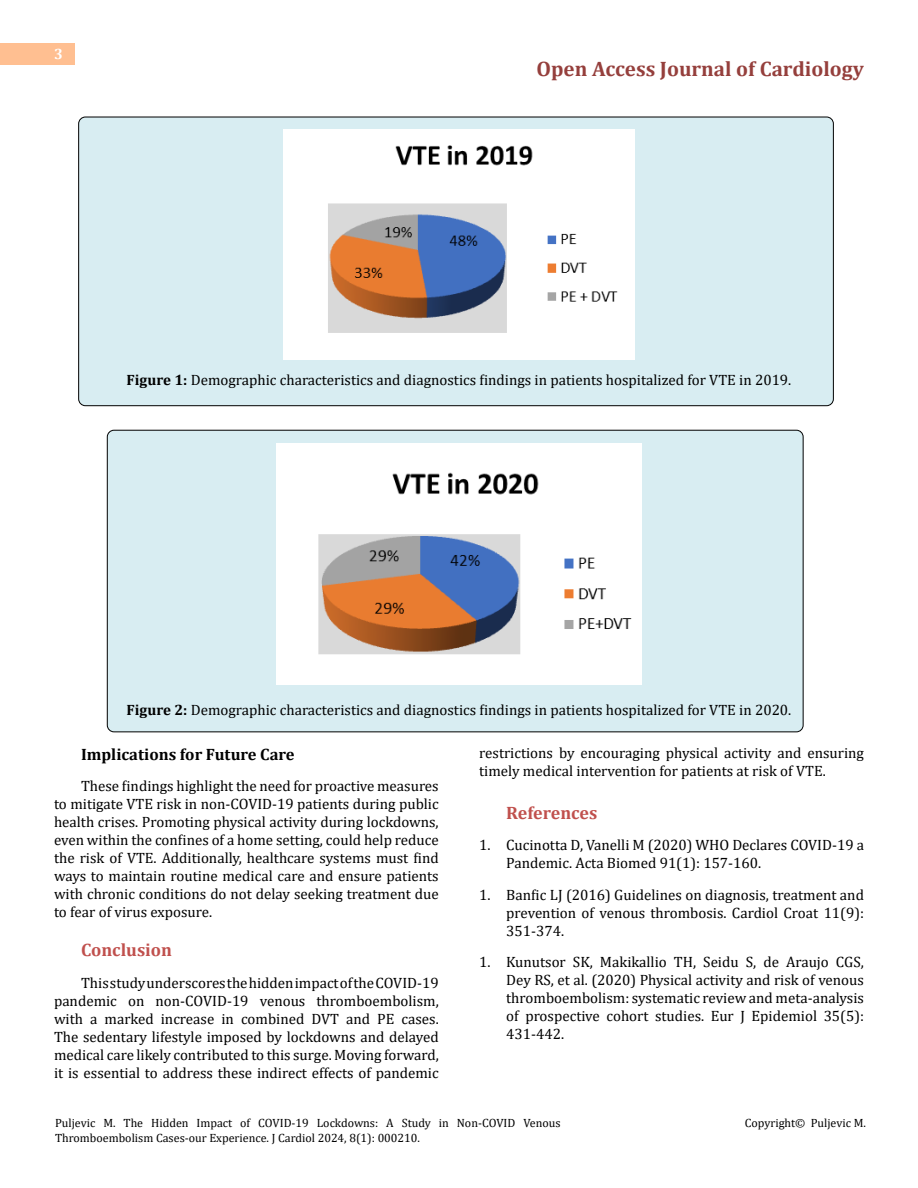
<style>
.page{position:relative;width:918px;height:1188px;background:#fff}
.page>*{position:absolute;margin:0;border:0;box-sizing:border-box;transform-origin:0 0}
.t1{font:700 21px "Cambria";color:#953f3c}
.t2{font:700 18px "Cambria";color:#c0504d}
.t3{font:700 16.5px "Cambria";color:#000}
.t4{font:15px/18px "Cambria";color:#000;text-align:justify}
.t5{font:700 15px "Cambria";color:#fff}
.t6{font:12px/14.4px "Cambria";color:#000}
.s1{font-weight:700}
</style>
<div class="page">
<div style="left:0;top:43px;width:75px;height:21px;background:#ffbf91"></div>
<div style="left:79px;top:117px;width:754px;height:289px;background:#d8edf2;border-radius:7px"></div>
<div style="left:107px;top:430px;width:696px;height:302px;background:#d8edf2;border-radius:7px"></div>
<img style="left:284px;top:129px;width:350px;height:231px">
<img style="left:277px;top:444px;width:364px;height:240px">
<p class="t5" style="left:54px;top:44px;width:10px">3</p>
<h1 class="t1" style="left:536px;top:54px;width:329px">Open Access Journal of Cardiology</h1>
<p class="t4" style="left:127px;top:370px;width:666px"><span class="s1">Figure 1:</span> Demographic characteristics and diagnostics findings in patients hospitalized for VTE in 2019.</p>
<p class="t4" style="left:127px;top:701px;width:666px"><span class="s1">Figure 2:</span> Demographic characteristics and diagnostics findings in patients hospitalized for VTE in 2020.</p>
<p class="t3" style="left:81px;top:742px;width:215px">Implications for Future Care</p>
<p class="t4" style="left:54px;top:777px;width:386px;text-indent:27px">These findings highlight the need for proactive measures to mitigate VTE risk in non-COVID-19 patients during public health crises. Promoting physical activity during lockdowns, even within the confines of a home setting, could help reduce the risk of VTE. Additionally, healthcare systems must find ways to maintain routine medical care and ensure patients with chronic conditions do not delay seeking treatment due to fear of virus exposure.</p>
<p class="t2" style="left:81px;top:937px;width:93px">Conclusion</p>
<p class="t4" style="left:54px;top:974px;width:386px;text-indent:27px">This study underscores the hidden impact of the COVID-19 pandemic on non-COVID-19 venous thromboembolism, with a marked increase in combined DVT and PE cases.<br>The sedentary lifestyle imposed by lockdowns and delayed medical care likely contributed to this surge. Moving forward, it is essential to address these indirect effects of pandemic</p>
<p class="t4" style="left:479px;top:744px;width:386px">restrictions by encouraging physical activity and ensuring timely medical intervention for patients at risk of VTE.</p>
<p class="t2" style="left:506px;top:800px;width:93px">References</p>
<p class="t4" style="left:506px;top:836px;width:359px;text-indent:-27px">1. Cucinotta D, Vanelli M (2020) WHO Declares COVID-19 a<br>Pandemic. Acta Biomed 91(1): 157-160.</p>
<p class="t4" style="left:506px;top:885px;width:359px;text-indent:-27px">1. Banfic LJ (2016) Guidelines on diagnosis, treatment and prevention of venous thrombosis. Cardiol Croat 11(9):<br>351-374.</p>
<p class="t4" style="left:506px;top:953px;width:359px;text-indent:-27px">1. Kunutsor SK, Makikallio TH, Seidu S, de Araujo CGS, Dey RS, et al. (2020) Physical activity and risk of venous thromboembolism: systematic review and meta-analysis of prospective cohort studies. Eur J Epidemiol 35(5):<br>431-442.</p>
<p class="t6" style="left:55px;top:1116px;width:507px">Puljevic M. The Hidden Impact of COVID-19 Lockdowns: A Study in Non-COVID Venous<br>Thromboembolism Cases-our Experience. J Cardiol 2024, 8(1): 000210.</p>
<p class="t6" style="left:745px;top:1116px;width:123px">Copyright© Puljevic M.</p>
</div>
